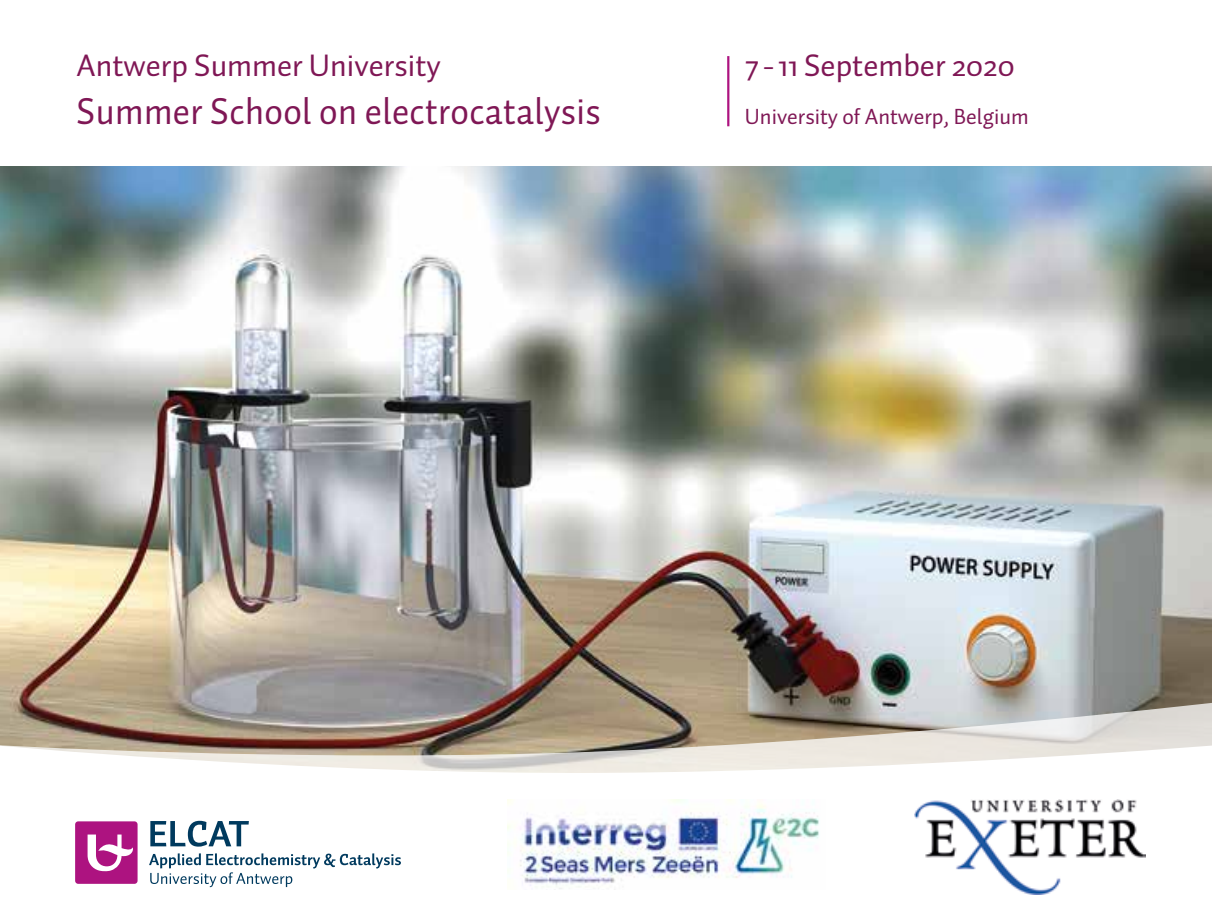
<style>
.page{position:relative;width:1212px;height:919px;background:#fff}
.page>*{position:absolute;margin:0;border:0;box-sizing:border-box;transform-origin:0 0}
.t1{font:37.8px "Auto 1";letter-spacing:.01em;color:#7f1755;scale:.95 1}
.t2{font:31.5px "Auto 1";color:#7f1755}
.t3{font:22.28px "Auto 1";color:#7f1755}
</style>
<div class="page">
<img style="left:0;top:166px;width:1212px;height:534px">
<img style="left:0;top:700px;width:1212px;height:44px">
<svg style="left:0;top:744px;width:1212px;height:151px"></svg>
<svg style="left:149px;top:853px;width:252px;height:34px"></svg>
<svg style="left:150px;top:820px;width:99px;height:26px"></svg>
<div style="left:75px;top:821px;width:63px;height:62px;background:#ad1380;border-radius:3px"></div>
<svg style="left:88px;top:834px;width:45px;height:37px"></svg>
<img style="left:914px;top:799px;width:231px;height:95px">
<img style="left:507px;top:799px;width:318px;height:90px">
<hr style="left:727px;top:56px;width:2px;height:70px;background:#ad1380">
<p class="t2" style="left:77px;top:46px;width:366px">Antwerp Summer University</p>
<p class="t2" style="left:745px;top:46px;width:271px">7 -11 September 2020</p>
<p class="t1" style="left:77px;top:88px;width:553px">Summer School on electrocatalysis</p>
<p class="t3" style="left:745px;top:103px;width:285px">University of Antwerp, Belgium</p>
</div>
